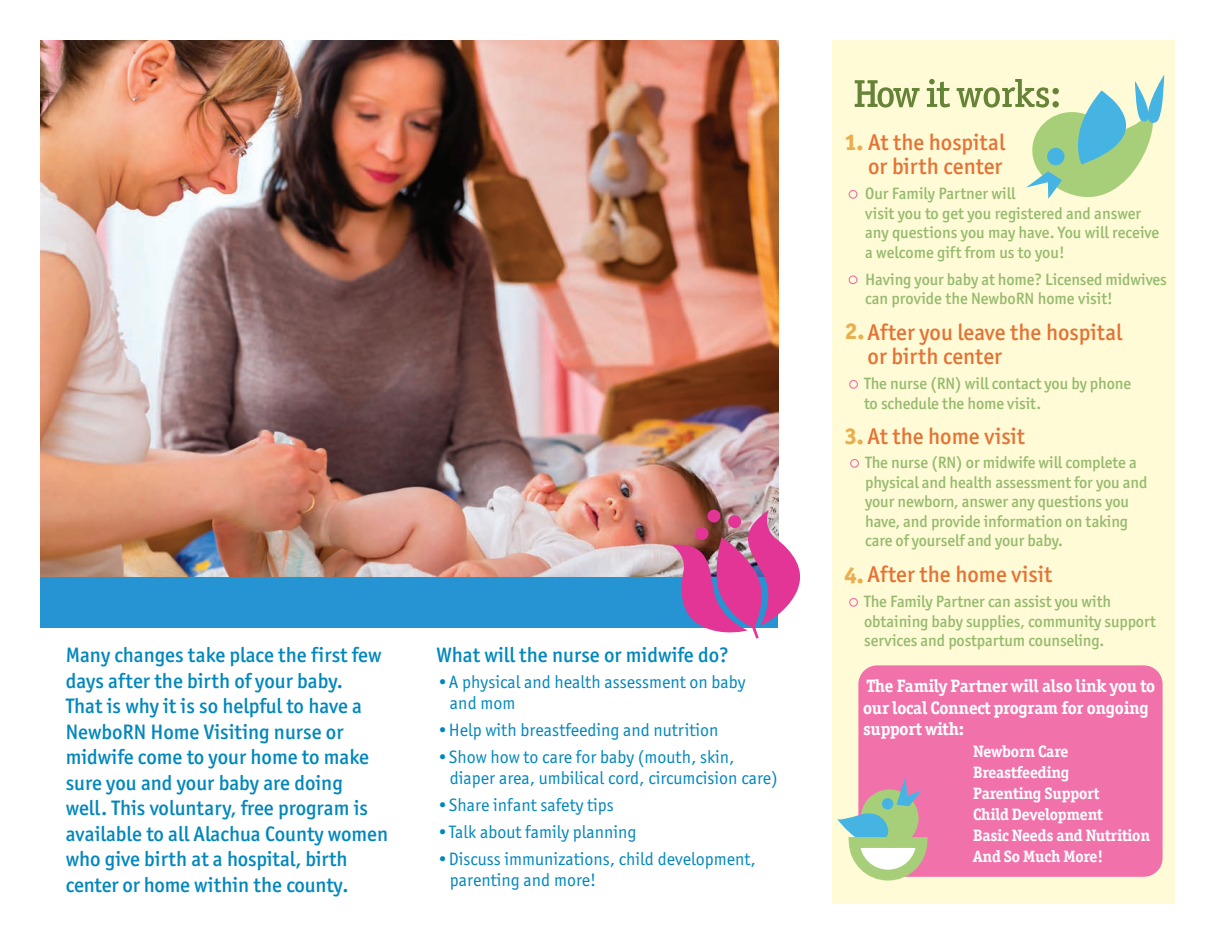
<style>
.page{position:relative;width:1215px;height:945px;background:#fff}
.page>*{position:absolute;margin:0;border:0;box-sizing:border-box;transform-origin:0 0}
.t1{font:500 22.95px/24px "Officina San ITC";color:#e57235;text-align:right}
.t2{font:500 21px/25.5px "Officina San ITC";color:#0087bc}
.t3{font:18px/21px "Officina San ITC";color:#0087bc}
.t4{font:700 18px/21.6px "Officina Ser ITC";letter-spacing:-.015em;color:#fff}
.t5{font:500 16.5px/19.5px "Officina San ITC";letter-spacing:-.005em;color:#95ba6e}
.t6{font:700 16.5px/21px "Officina Ser ITC";letter-spacing:-.015em;color:#fff}
.s1{font-family:"Officina San ITC Medium SC";font-weight:400}
.s2{font-weight:800;color:#ebae4f}
</style>
<div class="page">
<div style="left:832px;top:41px;width:342px;height:863px;background:#fffbd6"></div>
<div style="left:858px;top:665px;width:305px;height:212px;background:#f171ab;border-radius:19px"></div>
<div style="left:849px;top:190px;width:8px;height:9px;border:1px solid #f171ab;border-radius:50%"></div>
<svg style="left:837px;top:777px;width:96px;height:104px"></svg>
<svg style="left:855px;top:75px;width:310px;height:124px"></svg>
<div style="left:849px;top:275px;width:8px;height:9px;border:1px solid #f171ab;border-radius:50%"></div>
<div style="left:849px;top:380px;width:9px;height:9px;border:1px solid #f171ab;border-radius:50%"></div>
<div style="left:850px;top:459px;width:9px;height:9px;border:1px solid #f171ab;border-radius:50%"></div>
<div style="left:849px;top:598px;width:9px;height:9px;border:1px solid #f171ab;border-radius:50%"></div>
<img style="left:40px;top:40px;width:738px;height:538px">
<div style="left:40px;top:578px;width:738px;height:50px;background:#2694d2"></div>
<svg style="left:671px;top:509px;width:130px;height:130px"></svg>
<p class="t2" style="left:66px;top:645px;width:324px">Many changes take place the first few days after the birth of your baby.<br>That is why it is so helpful to have a NewboRN Home Visiting nurse or midwife come to your home to make sure you and your baby are doing well. This voluntary, free program is available to all Alachua County women who give birth at a hospital, birth center or home within the county<span class="s1">.</span></p>
<p class="t2" style="left:437px;top:645px;width:294px">What will the nurse or midwife do?</p>
<p class="t3" style="left:450px;top:671px;width:297px;text-indent:-14px">•A physical and health assessment on baby and mom</p>
<p class="t3" style="left:436px;top:719px;width:283px">•Help with breastfeeding and nutrition</p>
<p class="t3" style="left:450px;top:746px;width:329px;text-indent:-14px">•Show how to care for baby (mouth, skin, diaper area, umbilical cord, circumcision care)</p>
<p class="t3" style="left:436px;top:794px;width:179px">•Share infant safety tips</p>
<p class="t3" style="left:436px;top:821px;width:202px">•Talk about family planning</p>
<p class="t3" style="left:450px;top:848px;width:307px;text-indent:-14px">•Discuss immunizations, child development, parenting and more!</p>
<h1 class="t1" style="left:845px;top:132px;width:162px"><span class="s2">1.</span> At the hospital or birth center</h1>
<p class="t5" style="left:865px;top:185px;width:296px">Our Family Partner will<br>visit you to get you registered and answer any questions you may have. You will receive a welcome gift from us to you!</p>
<p class="t5" style="left:865px;top:271px;width:303px">Having your baby at home? Licensed midwives can provide the NewboRN home visit!</p>
<h1 class="t1" style="left:868px;top:322px;width:256px;text-align:left;text-indent:-22px"><span class="s2">2.</span>After you leave the hospital or birth center</h1>
<p class="t5" style="left:864px;top:375px;width:269px">The nurse (RN) will contact you by phone to schedule the home visit.</p>
<h1 class="t1" style="left:845px;top:426px;width:182px"><span class="s2">3.</span> At the home visit</h1>
<p class="t5" style="left:865px;top:454px;width:284px">The nurse (RN) or midwife will complete a physical and health assessment for you and your newborn, answer any questions you have, and provide information on taking care of yourself and your baby.</p>
<h1 class="t1" style="left:845px;top:565px;width:209px"><span class="s2">4.</span> After the home visit</h1>
<p class="t5" style="left:864px;top:593px;width:293px">The Family Partner can assist you with obtaining baby supplies, community support services and postpartum counseling.</p>
<p class="t4" style="left:863px;top:675px;width:294px">The Family Partner will also link you to our local Connect program for ongoing support with:</p>
<p class="t6" style="left:973px;top:741px;width:178px">Newborn Care<br>Breastfeeding<br>Parenting Support<br>Child Development<br>Basic Needs and Nutrition<br>And So Much More!</p>
</div>
